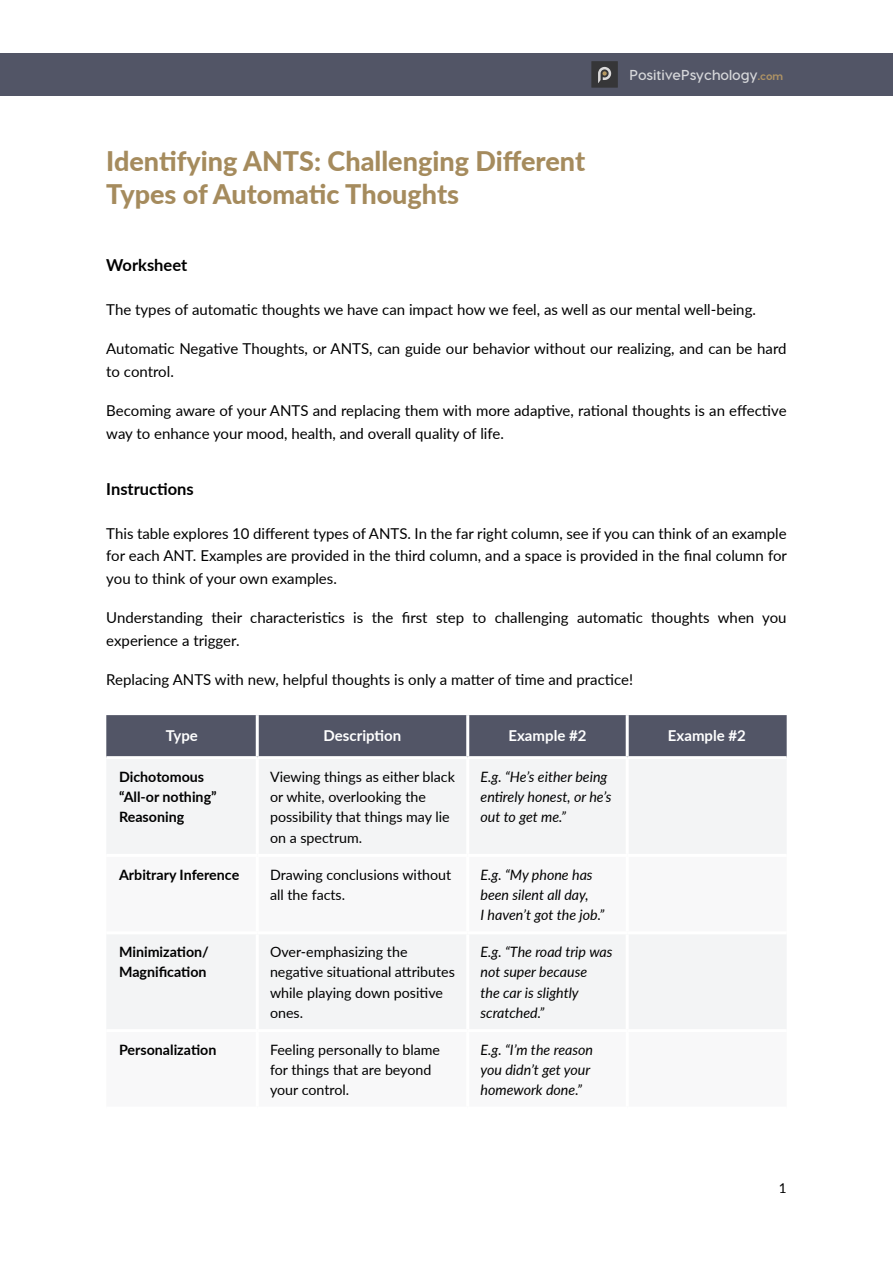
<style>
.page{position:relative;width:893px;height:1263px;background:#fff}
.page>*{position:absolute;margin:0;border:0;box-sizing:border-box;transform-origin:0 0}
.t1{font:800 27px/33px "Lato";color:#a58b5d}
.t2{font:700 16.5px "Lato";color:#000}
.t3{font:15px/22.5px "Lato";color:#000}
.t4{font:700 15px "Lato";color:#fff}
.t5{font:700 14.4px "Visby CF";color:#d6d7da}
.t6{font:14.25px/20.2px "Lato";color:#000}
.t7{font:italic 14.25px/20.2px "Lato";color:#000}
.t8{font:700 14.25px/20.2px "Lato";color:#000}
.t9{font:13.5px "Lato";color:#000}
.s1{font-weight:800;font-size:10.8px;color:#af9364}
</style>
<div class="page">
<div style="left:0;top:53px;width:893px;height:43px;background:#525566"></div>
<div style="left:591px;top:61px;width:27px;height:27px;background:#363638"></div>
<svg style="left:598px;top:67px;width:13px;height:16px"></svg>
<div style="left:106px;top:715px;width:681px;height:41px;background:#525566"></div>
<div style="left:107px;top:759px;width:679px;height:95px;background:#f3f4f5"></div>
<div style="left:107px;top:935px;width:679px;height:94px;background:#f3f4f5"></div>
<hr style="left:256px;top:715px;width:3px;height:41px;background:#fff">
<hr style="left:466px;top:715px;width:3px;height:41px;background:#fff">
<hr style="left:626px;top:715px;width:3px;height:41px;background:#fff">
<hr style="left:256px;top:759px;width:3px;height:95px;background:#fff">
<hr style="left:466px;top:759px;width:3px;height:95px;background:#fff">
<hr style="left:626px;top:759px;width:3px;height:95px;background:#fff">
<hr style="left:256px;top:934px;width:3px;height:95px;background:#fff">
<hr style="left:466px;top:934px;width:3px;height:95px;background:#fff">
<hr style="left:626px;top:934px;width:3px;height:95px;background:#fff">
<h1 class="t1" style="left:106px;top:143px;width:480px">Identifying ANTS: Challenging Different<br>Types of Automatic Thoughts</h1>
<p class="t5" style="left:629px;top:66px;width:155px">PositivePsychology<span class="s1">.com</span></p>
<p class="t2" style="left:106px;top:253px;width:83px">Worksheet</p>
<p class="t3" style="left:106px;top:297px;width:651px">The types of automatic thoughts we have can impact how we feel, as well as our mental well-being.</p>
<p class="t3" style="left:106px;top:337px;width:682px">Automatic Negative Thoughts, or ANTS, can guide our behavior without our realizing, and can be hard to control.</p>
<p class="t3" style="left:106px;top:399px;width:682px">Becoming aware of your ANTS and replacing them with more adaptive, rational thoughts is an effective way to enhance your mood, health, and overall quality of life.</p>
<p class="t2" style="left:106px;top:477px;width:89px">Instructions</p>
<p class="t3" style="left:106px;top:521px;width:682px;text-align:justify">This table explores 10 different types of ANTS. In the far right column, see if you can think of an example for each ANT. Examples are provided in the third column, and a space is provided in the final column for you to think of your own examples.</p>
<p class="t3" style="left:106px;top:606px;width:682px">Understanding their characteristics is the first step to challenging automatic thoughts when you experience a trigger.</p>
<p class="t3" style="left:106px;top:668px;width:528px">Replacing ANTS with new, helpful thoughts is only a matter of time and practice!</p>
<p class="t4" style="left:166px;top:725px;width:34px">Type</p>
<p class="t4" style="left:324px;top:725px;width:79px">Description</p>
<p class="t4" style="left:508px;top:725px;width:79px">Example #2</p>
<p class="t4" style="left:668px;top:725px;width:79px">Example #2</p>
<p class="t8" style="left:119px;top:766px;width:99px">Dichotomous “All-or nothing”<br>Reasoning</p>
<p class="t6" style="left:270px;top:766px;width:186px">Viewing things as either black or white, overlooking the possibility that things may lie on a spectrum.</p>
<p class="t7" style="left:480px;top:766px;width:133px">E.g. “He’s either being entirely honest, or he’s out to get me.”</p>
<p class="t8" style="left:119px;top:864px;width:122px">Arbitrary Inference</p>
<p class="t6" style="left:270px;top:864px;width:183px">Drawing conclusions without all the facts.</p>
<p class="t7" style="left:480px;top:864px;width:125px">E.g. “My phone has been silent all day,<br>I haven’t got the job.”</p>
<p class="t8" style="left:119px;top:941px;width:91px">Minimization/<br>Magnification</p>
<p class="t6" style="left:270px;top:941px;width:186px">Over-emphasizing the negative situational attributes while playing down positive ones.</p>
<p class="t7" style="left:480px;top:941px;width:133px">E.g. “The road trip was not super because<br>the car is slightly scratched.”</p>
<p class="t8" style="left:119px;top:1039px;width:99px">Personalization</p>
<p class="t6" style="left:270px;top:1039px;width:172px">Feeling personally to blame for things that are beyond your control.</p>
<p class="t7" style="left:480px;top:1039px;width:114px">E.g. “I’m the reason you didn’t get your homework done.”</p>
<p class="t9" style="left:779px;top:1178px;width:9px">1</p>
</div>
